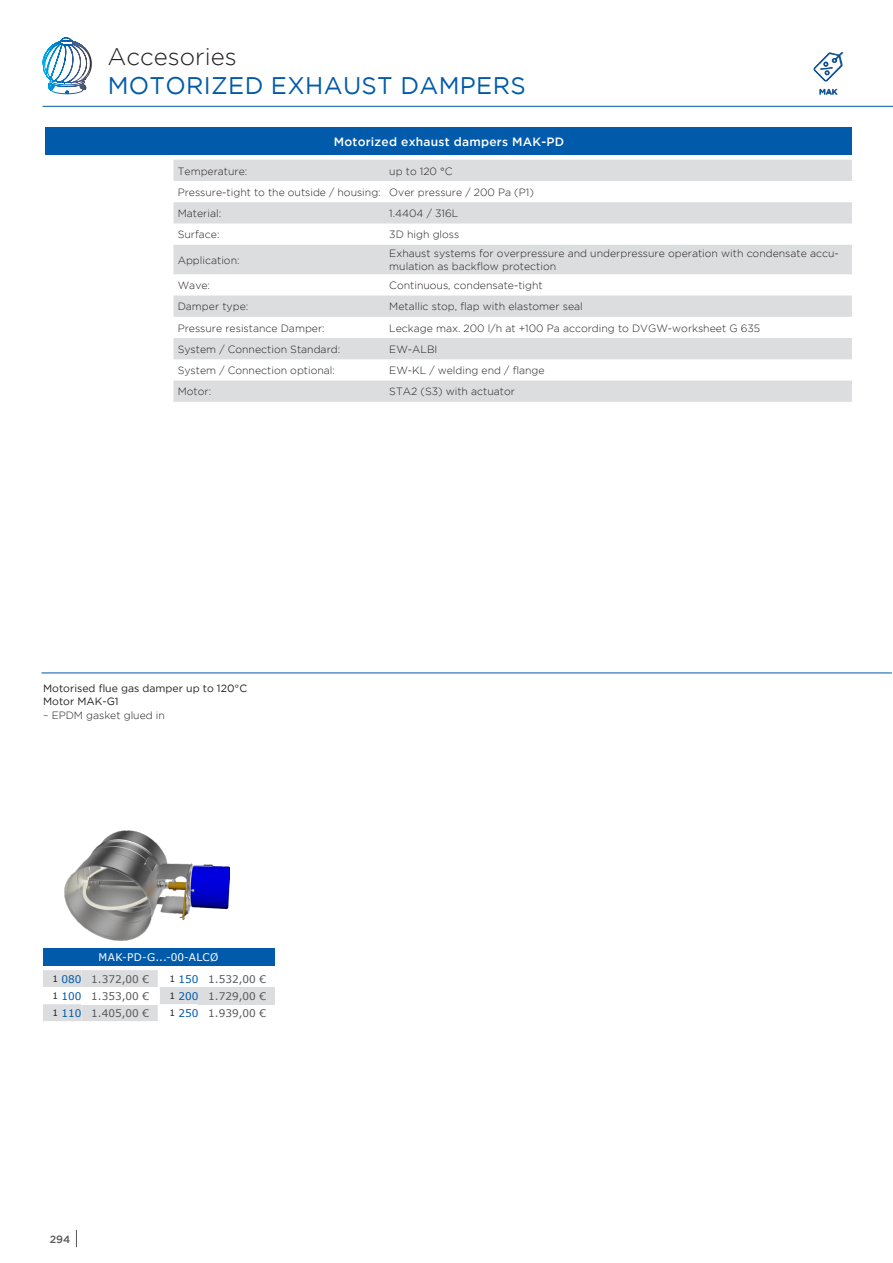
<style>
.page{position:relative;width:893px;height:1263px;background:#fff}
.page>*{position:absolute;margin:0;border:0;box-sizing:border-box;transform-origin:0 0}
.t1{font:24px "Gotham";letter-spacing:.015em;color:#015aaa}
.t2{font:300 24px "Gotham";color:#231f20}
.t3{font:500 12px "Gotham";letter-spacing:.02em;color:#fff}
.t4{font:300 10.5px/12.6px "Gotham";color:#231f20}
.t5{font:10.5px/17px "Verdana";color:#57585a;text-align:justify}
.t6{font:10.5px/12.6px "Gotham";color:#231f20}
.t7{font:10.5px "Verdana";letter-spacing:.035em;color:#fff}
.t8{font:10.5px "Verdana";color:#015aaa}
.t9{font:500 10.5px "Gotham";color:#57585a}
.t10{font:9px "Verdana";color:#231f20}
.s1{font-size:9px;color:#231f20}
.s2{color:#015aaa}
</style>
<div class="page">
<hr style="left:43px;top:106px;width:850px;height:1px;background:#015aaa">
<hr style="left:41px;top:672px;width:851px;height:1px;background:#015aaa">
<svg style="left:76px;top:1230px;width:1px;height:17px"></svg>
<svg style="left:42px;top:37px;width:50px;height:58px"></svg>
<div style="left:46px;top:128px;width:806px;height:27px;background:#015aaa"></div>
<svg style="left:173px;top:160px;width:679px;height:242px;fill:#dcdddf"></svg>
<img style="left:813px;top:53px;width:30px;height:41px">
<svg style="left:43px;top:970px;width:232px;height:51px"></svg>
<div style="left:198px;top:987px;width:77px;height:17px;background:#dcdddf"></div>
<div style="left:43px;top:948px;width:231px;height:17px;background:#015aaa"></div>
<img style="left:64px;top:830px;width:166px;height:110px">
<h1 class="t2" style="left:108px;top:42px;width:131px">Accesories</h1>
<h1 class="t1" style="left:108px;top:70px;width:419px">MOTORIZED EXHAUST DAMPERS</h1>
<p class="t3" style="left:334px;top:134px;width:232px">Motorized exhaust dampers MAK-PD</p>
<p class="t4" style="left:178px;top:164px;width:71px">Temperature:</p>
<p class="t4" style="left:389px;top:164px;width:65px">up to 120 °C</p>
<p class="t4" style="left:178px;top:185px;width:205px">Pressure-tight to the outside / housing:</p>
<p class="t4" style="left:389px;top:185px;width:146px">Over pressure / 200 Pa (P1)</p>
<p class="t4" style="left:178px;top:207px;width:45px">Material:</p>
<p class="t4" style="left:389px;top:207px;width:71px">1.4404 / 316L</p>
<p class="t4" style="left:178px;top:228px;width:43px">Surface:</p>
<p class="t4" style="left:389px;top:228px;width:72px">3D high gloss</p>
<p class="t4" style="left:178px;top:253px;width:63px">Application:</p>
<p class="t4" style="left:389px;top:247px;width:451px">Exhaust systems for overpressure and underpressure operation with condensate accu&shy;mulation as backflow protection</p>
<p class="t4" style="left:178px;top:279px;width:34px">Wave:</p>
<p class="t4" style="left:389px;top:279px;width:155px">Continuous, condensate-tight</p>
<p class="t4" style="left:178px;top:300px;width:72px">Damper type:</p>
<p class="t4" style="left:389px;top:300px;width:195px">Metallic stop, flap with elastomer seal</p>
<p class="t4" style="left:178px;top:321px;width:149px">Pressure resistance Damper:</p>
<p class="t4" style="left:389px;top:321px;width:372px">Leckage max. 200 l/h at +100 Pa according to DVGW-worksheet G 635</p>
<p class="t4" style="left:178px;top:343px;width:164px">System / Connection Standard:</p>
<p class="t4" style="left:389px;top:343px;width:50px">EW-ALBI</p>
<p class="t4" style="left:178px;top:364px;width:159px">System / Connection optional:</p>
<p class="t4" style="left:389px;top:364px;width:157px">EW-KL / welding end / flange</p>
<p class="t4" style="left:178px;top:385px;width:35px">Motor:</p>
<p class="t4" style="left:389px;top:385px;width:127px">STA2 (S3) with actuator</p>
<p class="t6" style="left:43px;top:682px;width:205px">Motorised flue gas damper up to 120°C<br>Motor MAK-G1</p>
<p class="t4" style="left:43px;top:709px;width:123px">– EPDM gasket glued in</p>
<p class="t7" style="left:99px;top:950px;width:121px">MAK-PD-G...-00-ALCØ</p>
<p class="t10" style="left:52px;top:972px;width:7px">1</p>
<p class="t8" style="left:61px;top:971px;width:22px">080</p>
<p class="t5" style="left:91px;top:970px;width:60px">1.372,00 €</p>
<p class="t10" style="left:52px;top:989px;width:7px">1</p>
<p class="t8" style="left:61px;top:988px;width:22px">100</p>
<p class="t5" style="left:91px;top:987px;width:60px">1.353,00 €</p>
<p class="t10" style="left:52px;top:1007px;width:7px">1</p>
<p class="t8" style="left:61px;top:1006px;width:22px">110</p>
<p class="t5" style="left:91px;top:1004px;width:60px">1.405,00 €</p>
<p class="t5" style="left:169px;top:970px;width:98px"><span class="s1">1</span> <span class="s2">150</span> 1.532,00 € <span class="s1">1</span> <span class="s2">200</span> 1.729,00 € <span class="s1">1</span> <span class="s2">250</span> 1.939,00 €</p>
<p class="t9" style="left:50px;top:1232px;width:22px">294</p>
</div>
